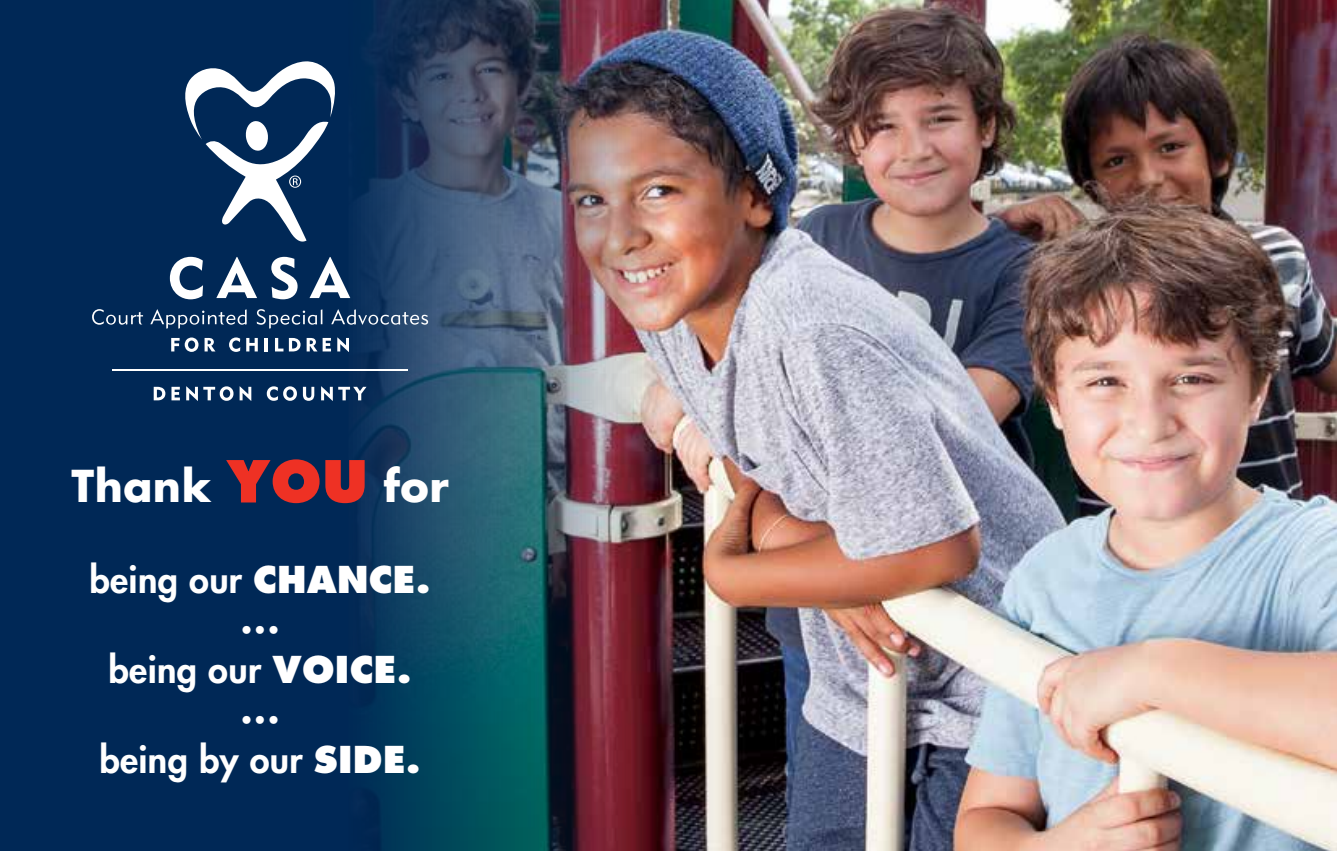
<style>
.page{position:relative;width:1337px;height:851px;background:#fff}
.page>*{position:absolute;margin:0;border:0;box-sizing:border-box;transform-origin:0 0}
.t1{font:800 45px "Futura";color:#fff}
.t2{font:700 42.75px "Futura";letter-spacing:.01em;color:#fff}
.t3{font:800 36px "Futura";letter-spacing:.01em;color:#fff}
.s1{font-weight:800;font-size:56.25px;color:#ee3124}
.s2{font-style:inherit}
</style>
<div class="page">
<div style="left:0;top:0;width:1336px;height:850px;background:#002856"></div>
<img style="left:348px;top:0;width:988px;height:850px">
<svg style="left:154px;top:387px;width:11px;height:13px"></svg>
<svg style="left:171px;top:387px;width:9px;height:13px"></svg>
<svg style="left:186px;top:386px;width:47px;height:15px"></svg>
<svg style="left:240px;top:386px;width:11px;height:15px"></svg>
<svg style="left:267px;top:386px;width:30px;height:15px"></svg>
<svg style="left:303px;top:387px;width:11px;height:14px"></svg>
<svg style="left:321px;top:386px;width:45px;height:15px"></svg>
<hr style="left:112px;top:369px;width:296px;height:1px;background:#fff">
<svg style="left:170px;top:257px;width:33px;height:42px"></svg>
<svg style="left:216px;top:257px;width:41px;height:41px"></svg>
<svg style="left:271px;top:257px;width:26px;height:42px"></svg>
<svg style="left:309px;top:257px;width:41px;height:41px"></svg>
<svg style="left:92px;top:309px;width:51px;height:16px"></svg>
<svg style="left:150px;top:309px;width:97px;height:19px"></svg>
<svg style="left:257px;top:309px;width:65px;height:19px"></svg>
<svg style="left:331px;top:309px;width:97px;height:15px"></svg>
<svg style="left:171px;top:337px;width:27px;height:15px"></svg>
<svg style="left:204px;top:338px;width:11px;height:13px"></svg>
<svg style="left:229px;top:337px;width:11px;height:15px"></svg>
<svg style="left:246px;top:338px;width:12px;height:13px"></svg>
<svg style="left:265px;top:338px;width:3px;height:13px"></svg>
<svg style="left:275px;top:338px;width:8px;height:13px"></svg>
<svg style="left:289px;top:338px;width:11px;height:13px"></svg>
<svg style="left:307px;top:338px;width:24px;height:13px"></svg>
<svg style="left:337px;top:337px;width:12px;height:15px"></svg>
<svg style="left:185px;top:61px;width:150px;height:181px"></svg>
<p class="t2" style="left:71px;top:456px;width:379px">Thank <span class="s1">YOU</span> for</p>
<p class="t3" style="left:89px;top:555px;width:343px">being our <span class="s2">CHANCE.</span></p>
<p class="t1" style="left:240px;top:586px;width:41px">...</p>
<p class="t3" style="left:109px;top:645px;width:304px">being our <span class="s2">VOICE.</span></p>
<p class="t1" style="left:240px;top:676px;width:41px">...</p>
<p class="t3" style="left:99px;top:735px;width:323px">being by our <span class="s2">SIDE.</span></p>
</div>
